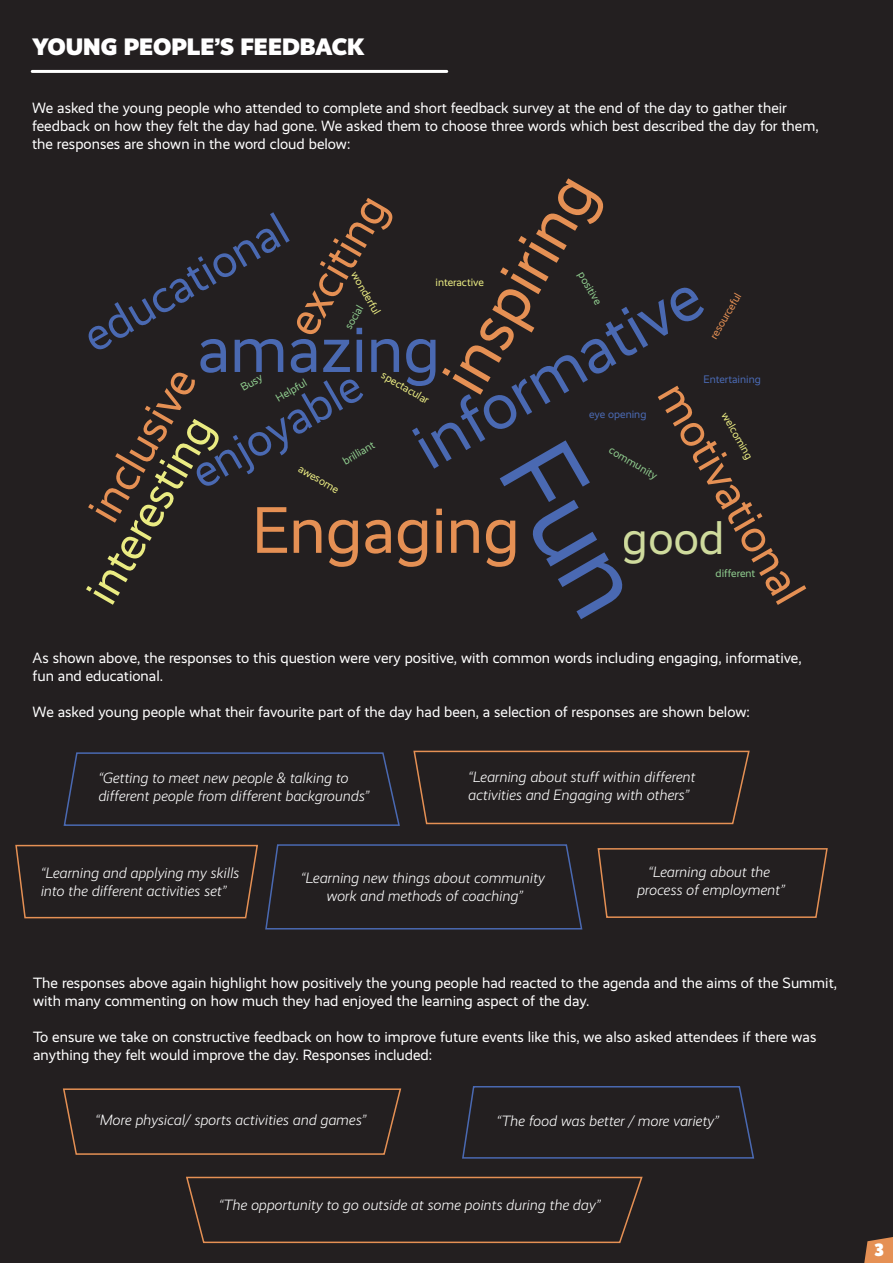
<style>
.page{position:relative;width:893px;height:1263px;background:#231f20}
.page>*{position:absolute;margin:0;border:0;box-sizing:border-box;transform-origin:0 0}
.t1{font:66.15px "Realist";color:#4a69b2}
.t2{font:66.15px "Realist";color:#e59054}
.t3{font:46.35px "Realist";color:#e59054}
.t4{font:46.35px "Realist";color:#4a69b2}
.t5{font:46.35px "Realist";color:#eaeb82}
.t6{font:46.35px "Realist";color:#cfdb9d}
.t7{font:900 24px "Realist";color:#fff}
.t8{font:900 18px "Realist";color:#fff}
.t9{font:15px/18px "Realist";color:#fff}
.t10{font:italic 300 15px/18px "Realist";color:#fff}
.t11{font:11.1px "Realist";color:#8fcc8e}
.t12{font:11.1px "Realist";letter-spacing:-.005em;color:#eaeb82}
.t13{font:11.1px "Realist";color:#4a69b2}
.t14{font:11.1px "Realist";color:#e59054}
</style>
<div class="page">
<hr style="left:32px;top:70px;width:415px;height:3px;background:#fff">
<svg style="left:63px;top:752px;width:337px;height:74px"></svg>
<svg style="left:413px;top:750px;width:337px;height:75px"></svg>
<svg style="left:597px;top:848px;width:231px;height:70px"></svg>
<svg style="left:15px;top:844px;width:568px;height:86px"></svg>
<svg style="left:63px;top:1088px;width:339px;height:67px"></svg>
<svg style="left:462px;top:1086px;width:293px;height:73px"></svg>
<svg style="left:186px;top:1176px;width:457px;height:68px"></svg>
<svg style="left:864px;top:1237px;width:29px;height:26px"></svg>
<h3 class="t7" style="left:32px;top:32px;width:334px">YOUNG PEOPLE’S FEEDBACK</h3>
<p class="t9" style="left:32px;top:99px;width:788px">We asked the young people who attended to complete and short feedback survey at the end of the day to gather their feedback on how they felt the day had gone. We asked them to choose three words which best described the day for them, the responses are shown in the word cloud below:</p>
<h1 class="t2" style="left:426px;top:369px;width:242px;rotate:-60deg">inspiring</h1>
<h2 class="t3" style="left:276px;top:318px;width:155px;rotate:-60deg">exciting</h2>
<h2 class="t4" style="left:182px;top:453px;width:190px;rotate:-30deg">enjoyable</h2>
<h2 class="t4" style="left:74px;top:317px;width:230px;rotate:-30deg">educational</h2>
<p class="t12" style="left:360px;top:269px;width:49px;rotate:60deg">wonderful</p>
<p class="t12" style="left:435px;top:276px;width:50px">interactive</p>
<p class="t11" style="left:586px;top:269px;width:38px;rotate:60deg">positive</p>
<h1 class="t1" style="left:400px;top:419px;width:322px;rotate:-30deg">informative</h1>
<p class="t14" style="left:707px;top:335px;width:53px;rotate:-60deg">resourceful</p>
<p class="t11" style="left:342px;top:325px;width:28px;rotate:-60deg">social</p>
<h1 class="t1" style="left:197px;top:312px;width:244px">amazing</h1>
<h2 class="t3" style="left:77px;top:505px;width:170px;rotate:-60deg">inclusive</h2>
<p class="t13" style="left:703px;top:373px;width:59px">Entertaining</p>
<p class="t12" style="left:386px;top:369px;width:55px;rotate:30deg">spectacular</p>
<p class="t11" style="left:239px;top:382px;width:25px;rotate:-30deg">Busy</p>
<p class="t11" style="left:274px;top:393px;width:35px;rotate:-30deg">Helpful</p>
<h2 class="t3" style="left:693px;top:373px;width:248px;rotate:60deg">motivational</h2>
<p class="t13" style="left:589px;top:408px;width:59px">eye opening</p>
<p class="t12" style="left:730px;top:410px;width:53px;rotate:60deg">welcoming</p>
<h2 class="t5" style="left:75px;top:587px;width:210px;rotate:-60deg">interesting</h2>
<p class="t11" style="left:340px;top:456px;width:36px;rotate:-30deg">brilliant</p>
<p class="t11" style="left:613px;top:444px;width:55px;rotate:30deg">community</p>
<p class="t12" style="left:303px;top:462px;width:46px;rotate:30deg">awesome</p>
<h1 class="t2" style="left:252px;top:493px;width:269px">Engaging</h1>
<h2 class="t6" style="left:623px;top:512px;width:103px">good</h2>
<p class="t11" style="left:716px;top:567px;width:41px">different</p>
<p class="t9" style="left:33px;top:649px;width:770px">As shown above, the responses to this question were very positive, with common words including engaging, informative, fun and educational.</p>
<p class="t9" style="left:33px;top:703px;width:719px">We asked young people what their favourite part of the day had been, a selection of responses are shown below:</p>
<p class="t10" style="left:98px;top:769px;width:272px">“Getting to meet new people &amp; talking to different people from different backgrounds”</p>
<p class="t10" style="left:468px;top:768px;width:229px">“Learning about stuff within different activities and Engaging with others”</p>
<p class="t10" style="left:41px;top:864px;width:200px">“Learning and applying my skills into the different activities set”</p>
<p class="t10" style="left:301px;top:869px;width:245px;text-align:center">“Learning new things about community work and methods of coaching”</p>
<p class="t10" style="left:637px;top:862px;width:149px;text-align:center">“Learning about the process of employment”</p>
<p class="t9" style="left:33px;top:973px;width:806px">The responses above again highlight how positively the young people had reacted to the agenda and the aims of the Summit, with many commenting on how much they had enjoyed the learning aspect of the day.</p>
<p class="t9" style="left:33px;top:1027px;width:785px">To ensure we take on constructive feedback on how to improve future events like this, we also asked attendees if there was anything they felt would improve the day. Responses included:</p>
<p class="t10" style="left:95px;top:1111px;width:273px">“More physical/ sports activities and games”</p>
<p class="t10" style="left:496px;top:1112px;width:224px">“The food was better / more variety”</p>
<p class="t10" style="left:219px;top:1196px;width:383px">“The opportunity to go outside at some points during the day”</p>
<p class="t8" style="left:874px;top:1239px;width:11px">3</p>
</div>
